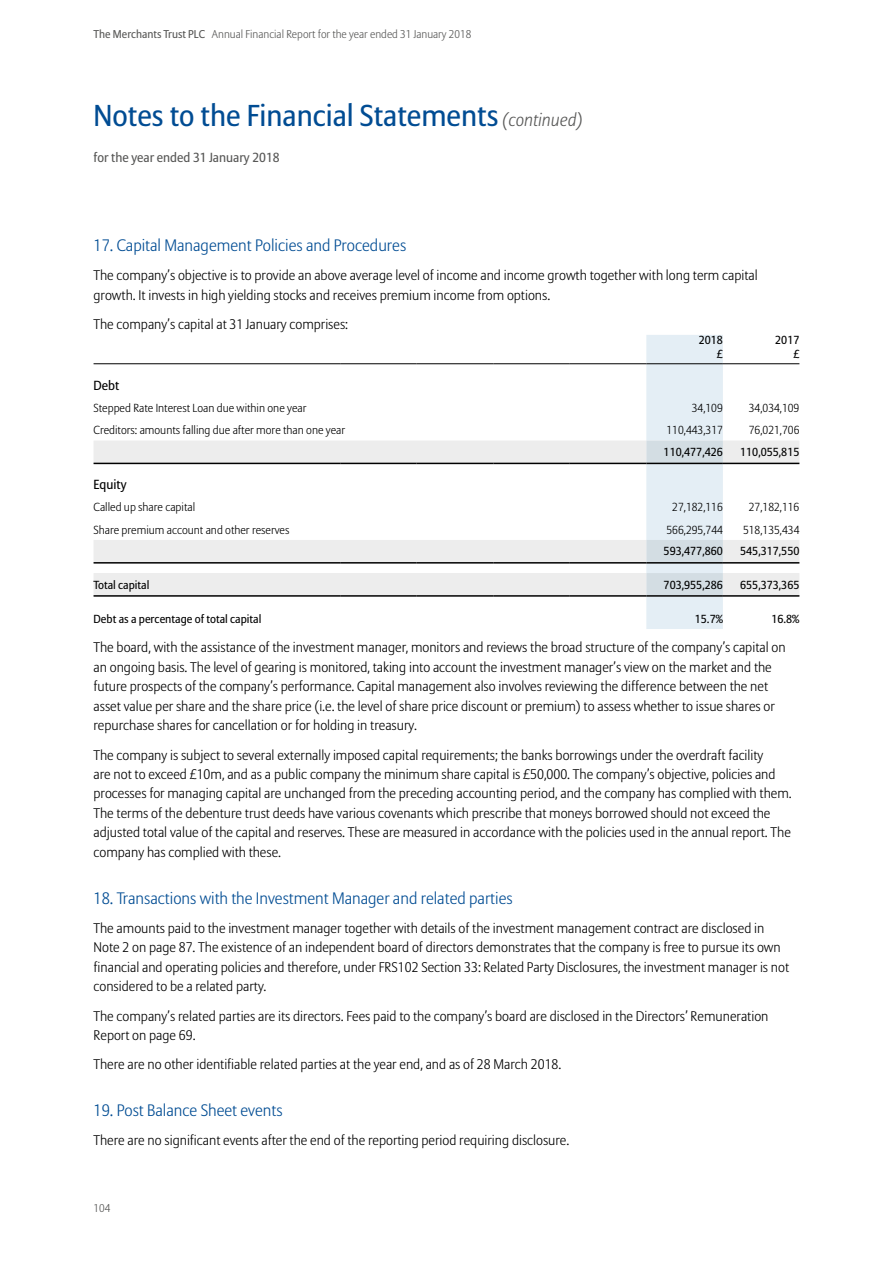
<style>
.page{position:relative;width:893px;height:1263px;background:#fff}
.page>*{position:absolute;margin:0;border:0;box-sizing:border-box;transform-origin:0 0}
.t1{font:30px "Allianz Sans";color:#004c93}
.t2{font:300 16.5px "Allianz Sans";color:#004c93}
.t3{font:300 13.8px/19.5px "Allianz Sans";color:#000}
.t4{font:13.2px "Allianz Sans";color:#575756}
.t5{font:13.2px "Allianz Sans";color:#000}
.t6{font:300 11.7px "Allianz Sans";color:#000}
.t7{font:11.7px/14px "Allianz Sans";color:#000;text-align:right}
.t8{font:300 11.25px "Allianz Sans";color:#575756}
.s1{font-weight:400}
.s2{font-weight:300;font-style:italic;font-size:18px;color:#575756}
</style>
<div class="page">
<hr style="left:892px;top:0;width:1px;height:1263px;background:#ededed">
<svg style="left:94px;top:441px;width:705px;height:154px"></svg>
<svg style="left:646px;top:335px;width:77px;height:294px;background:#dfe9f0"></svg>
<hr style="left:94px;top:363px;width:246px;height:1px;background:#000">
<hr style="left:340px;top:363px;width:77px;height:1px;background:#000">
<hr style="left:417px;top:363px;width:76px;height:1px;background:#000">
<hr style="left:493px;top:363px;width:77px;height:1px;background:#000">
<hr style="left:570px;top:363px;width:76px;height:1px;background:#000">
<hr style="left:646px;top:363px;width:77px;height:1px;background:#000">
<hr style="left:723px;top:363px;width:76px;height:1px;background:#000">
<hr style="left:94px;top:463px;width:246px;height:1px;background:#000">
<hr style="left:340px;top:463px;width:77px;height:1px;background:#000">
<hr style="left:417px;top:463px;width:76px;height:1px;background:#000">
<hr style="left:493px;top:463px;width:77px;height:1px;background:#000">
<hr style="left:570px;top:463px;width:76px;height:1px;background:#000">
<hr style="left:646px;top:463px;width:77px;height:1px;background:#000">
<hr style="left:723px;top:463px;width:76px;height:1px;background:#000">
<hr style="left:94px;top:562px;width:246px;height:2px;background:#000">
<hr style="left:340px;top:562px;width:77px;height:2px;background:#000">
<hr style="left:417px;top:562px;width:76px;height:2px;background:#000">
<hr style="left:493px;top:562px;width:77px;height:2px;background:#000">
<hr style="left:570px;top:562px;width:76px;height:2px;background:#000">
<hr style="left:646px;top:562px;width:77px;height:2px;background:#000">
<hr style="left:723px;top:562px;width:76px;height:2px;background:#000">
<hr style="left:94px;top:595px;width:246px;height:2px;background:#000">
<hr style="left:340px;top:595px;width:77px;height:2px;background:#000">
<hr style="left:417px;top:595px;width:76px;height:2px;background:#000">
<hr style="left:493px;top:595px;width:77px;height:2px;background:#000">
<hr style="left:570px;top:595px;width:76px;height:2px;background:#000">
<hr style="left:646px;top:595px;width:77px;height:2px;background:#000">
<hr style="left:723px;top:595px;width:76px;height:2px;background:#000">
<p class="t8" style="left:94px;top:28px;width:379px"><span class="s1">The Merchants Trust PLC</span> Annual Financial Report for the year ended 31 January 2018</p>
<h1 class="t1" style="left:94px;top:98px;width:491px">Notes to the Financial Statements <span class="s2">(continued)</span></h1>
<p class="t4" style="left:94px;top:149px;width:188px">for the year ended 31 January 2018</p>
<p class="t2" style="left:94px;top:235px;width:314px">17. Capital Management Policies and Procedures</p>
<p class="t3" style="left:94px;top:266px;width:666px">The company’s objective is to provide an above average level of income and income growth together with long term capital growth. It invests in high yielding stocks and receives premium income from options.</p>
<p class="t3" style="left:94px;top:315px;width:256px">The company’s capital at 31 January comprises:</p>
<p class="t7" style="left:699px;top:334px;width:26px">2018 £</p>
<p class="t7" style="left:775px;top:334px;width:26px">2017 £</p>
<p class="t5" style="left:94px;top:377px;width:27px">Debt</p>
<p class="t6" style="left:94px;top:401px;width:214px">Stepped Rate Interest Loan due within one year</p>
<p class="t6" style="left:692px;top:401px;width:33px">34,109</p>
<p class="t6" style="left:749px;top:401px;width:52px">34,034,109</p>
<p class="t6" style="left:94px;top:423px;width:253px">Creditors: amounts falling due after more than one year</p>
<p class="t6" style="left:666px;top:423px;width:58px">110,443,317</p>
<p class="t6" style="left:749px;top:423px;width:52px">76,021,706</p>
<p class="t7" style="left:664px;top:445px;width:61px">110,477,426</p>
<p class="t7" style="left:740px;top:445px;width:61px">110,055,815</p>
<p class="t5" style="left:94px;top:477px;width:34px">Equity</p>
<p class="t6" style="left:94px;top:500px;width:103px">Called up share capital</p>
<p class="t6" style="left:672px;top:500px;width:52px">27,182,116</p>
<p class="t6" style="left:749px;top:500px;width:52px">27,182,116</p>
<p class="t6" style="left:94px;top:522px;width:197px">Share premium account and other reserves</p>
<p class="t6" style="left:666px;top:522px;width:58px">566,295,744</p>
<p class="t6" style="left:743px;top:522px;width:58px">518,135,434</p>
<p class="t7" style="left:664px;top:545px;width:61px">593,477,860</p>
<p class="t7" style="left:740px;top:545px;width:61px">545,317,550</p>
<p class="t7" style="left:94px;top:578px;width:57px">Total capital</p>
<p class="t7" style="left:664px;top:578px;width:61px">703,955,286</p>
<p class="t7" style="left:740px;top:578px;width:61px">655,373,365</p>
<p class="t7" style="left:94px;top:612px;width:169px">Debt as a percentage of total capital</p>
<p class="t7" style="left:695px;top:612px;width:30px">15.7%</p>
<p class="t7" style="left:771px;top:612px;width:30px">16.8%</p>
<p class="t3" style="left:94px;top:638px;width:693px">The board, with the assistance of the investment manager, monitors and reviews the broad structure of the company’s capital on an ongoing basis. The level of gearing is monitored, taking into account the investment manager’s view on the market and the future prospects of the company’s performance. Capital management also involves reviewing the difference between the net asset value per share and the share price (i.e. the level of share price discount or premium) to assess whether to issue shares or repurchase shares for cancellation or for holding in treasury.</p>
<p class="t3" style="left:94px;top:745px;width:700px">The company is subject to several externally imposed capital requirements; the banks borrowings under the overdraft facility<br>are not to exceed £10m, and as a public company the minimum share capital is £50,000. The company’s objective, policies and processes for managing capital are unchanged from the preceding accounting period, and the company has complied with them.<br>The terms of the debenture trust deeds have various covenants which prescribe that moneys borrowed should not exceed the adjusted total value of the capital and reserves. These are measured in accordance with the policies used in the annual report. The company has complied with these.</p>
<p class="t2" style="left:94px;top:888px;width:421px">18. Transactions with the Investment Manager and related parties</p>
<p class="t3" style="left:94px;top:919px;width:697px">The amounts paid to the investment manager together with details of the investment management contract are disclosed in Note 2 on page 87. The existence of an independent board of directors demonstrates that the company is free to pursue its own financial and operating policies and therefore, under FRS102 Section 33: Related Party Disclosures, the investment manager is not considered to be a related party.</p>
<p class="t3" style="left:94px;top:1006px;width:676px">The company’s related parties are its directors. Fees paid to the company’s board are disclosed in the Directors’ Remuneration<br>Report on page 69.</p>
<p class="t3" style="left:94px;top:1055px;width:469px">There are no other identifiable related parties at the year end, and as of 28 March 2018.</p>
<p class="t2" style="left:94px;top:1100px;width:191px">19. Post Balance Sheet events</p>
<p class="t3" style="left:94px;top:1131px;width:477px">There are no significant events after the end of the reporting period requiring disclosure.</p>
<p class="t8" style="left:94px;top:1201px;width:18px">104</p>
</div>
